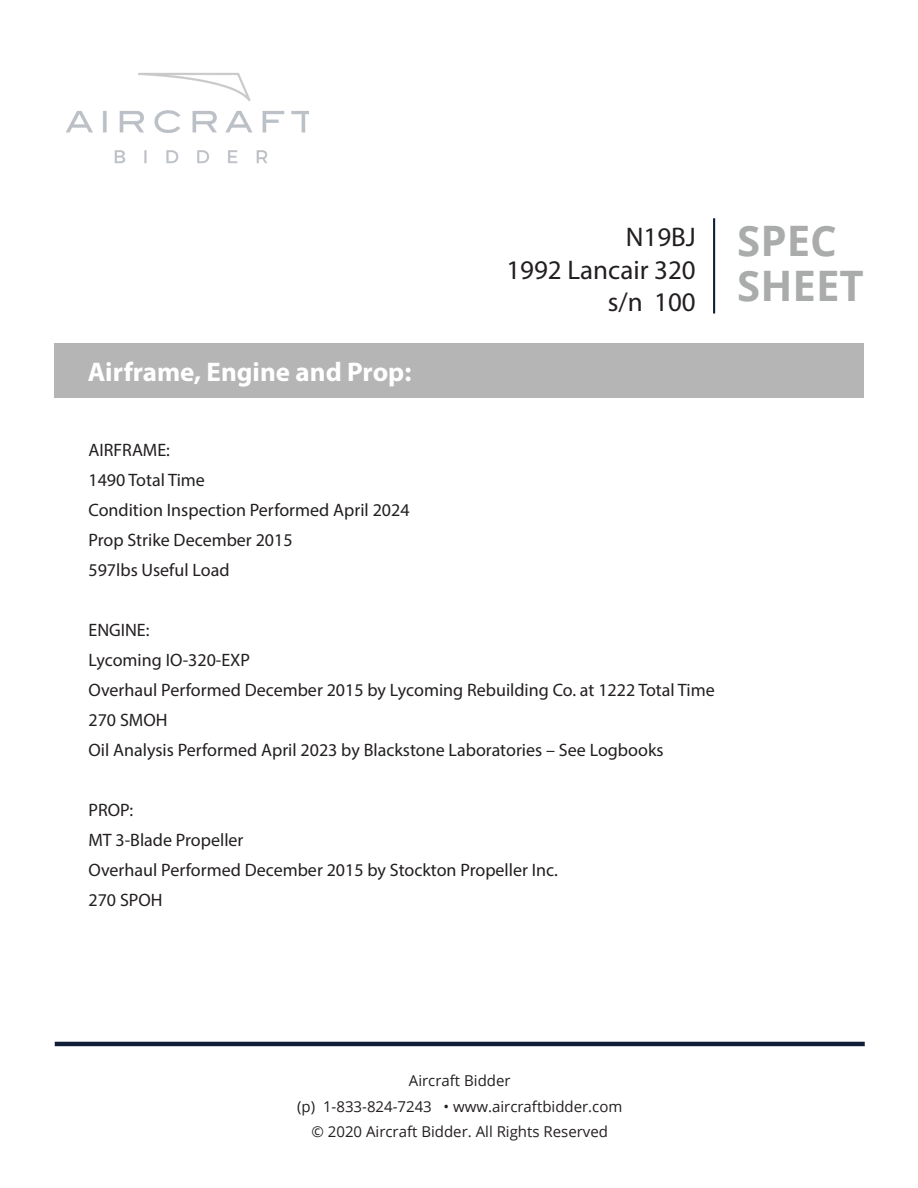
<style>
.page{position:relative;width:918px;height:1188px;background:#fff}
.page>*{position:absolute;margin:0;border:0;box-sizing:border-box;transform-origin:0 0}
.t1{font:700 42px/45.2px "Open Sans";color:#aaabab}
.t2{font:27px/32.4px "Myriad Pro";color:#231f20;text-align:right}
.t3{font:700 27px "Myriad Pro";color:#fff}
.t4{font:18px "Myriad Pro";color:#231f20}
.t5{font:15px/25.5px "Open Sans";color:#231f20;text-align:center}
</style>
<div class="page">
<div style="left:55px;top:344px;width:809px;height:54px;background:#b5b5b6"></div>
<img style="left:66px;top:73px;width:243px;height:91px">
<hr style="left:55px;top:1042px;width:810px;height:4px;background:#101f37">
<hr style="left:713px;top:218px;width:2px;height:96px;background:#101f37">
<p class="t3" style="left:88px;top:354px;width:325px">Airframe, Engine and Prop:</p>
<p class="t4" style="left:88px;top:439px;width:83px">AIRFRAME:</p>
<p class="t4" style="left:88px;top:469px;width:118px">1490 Total Time</p>
<p class="t4" style="left:88px;top:499px;width:323px">Condition Inspection Performed April 2024</p>
<p class="t4" style="left:88px;top:529px;width:206px">Prop Strike December 2015</p>
<p class="t4" style="left:88px;top:559px;width:143px">597lbs Useful Load</p>
<h2 class="t2" style="left:506px;top:221px;width:191px">N19BJ<br>1992 Lancair 320 s/n 100</h2>
<h1 class="t1" style="left:737px;top:217px;width:128px">SPEC<br>SHEET</h1>
<p class="t4" style="left:88px;top:619px;width:63px">ENGINE:</p>
<p class="t4" style="left:88px;top:649px;width:163px">Lycoming IO-320-EXP</p>
<p class="t4" style="left:88px;top:679px;width:628px">Overhaul Performed December 2015 by Lycoming Rebuilding Co. at 1222 Total Time</p>
<p class="t4" style="left:88px;top:709px;width:81px">270 SMOH</p>
<p class="t4" style="left:88px;top:739px;width:577px">Oil Analysis Performed April 2023 by Blackstone Laboratories – See Logbooks</p>
<p class="t4" style="left:88px;top:799px;width:46px">PROP:</p>
<p class="t4" style="left:88px;top:829px;width:157px">MT 3-Blade Propeller</p>
<p class="t4" style="left:88px;top:859px;width:471px">Overhaul Performed December 2015 by Stockton Propeller Inc.</p>
<p class="t4" style="left:88px;top:889px;width:76px">270 SPOH</p>
<p class="t5" style="left:297px;top:1068px;width:327px">Aircraft Bidder<br>(p) 1-833-824-7243 • www.aircraftbidder.com © 2020 Aircraft Bidder. All Rights Reserved</p>
</div>
